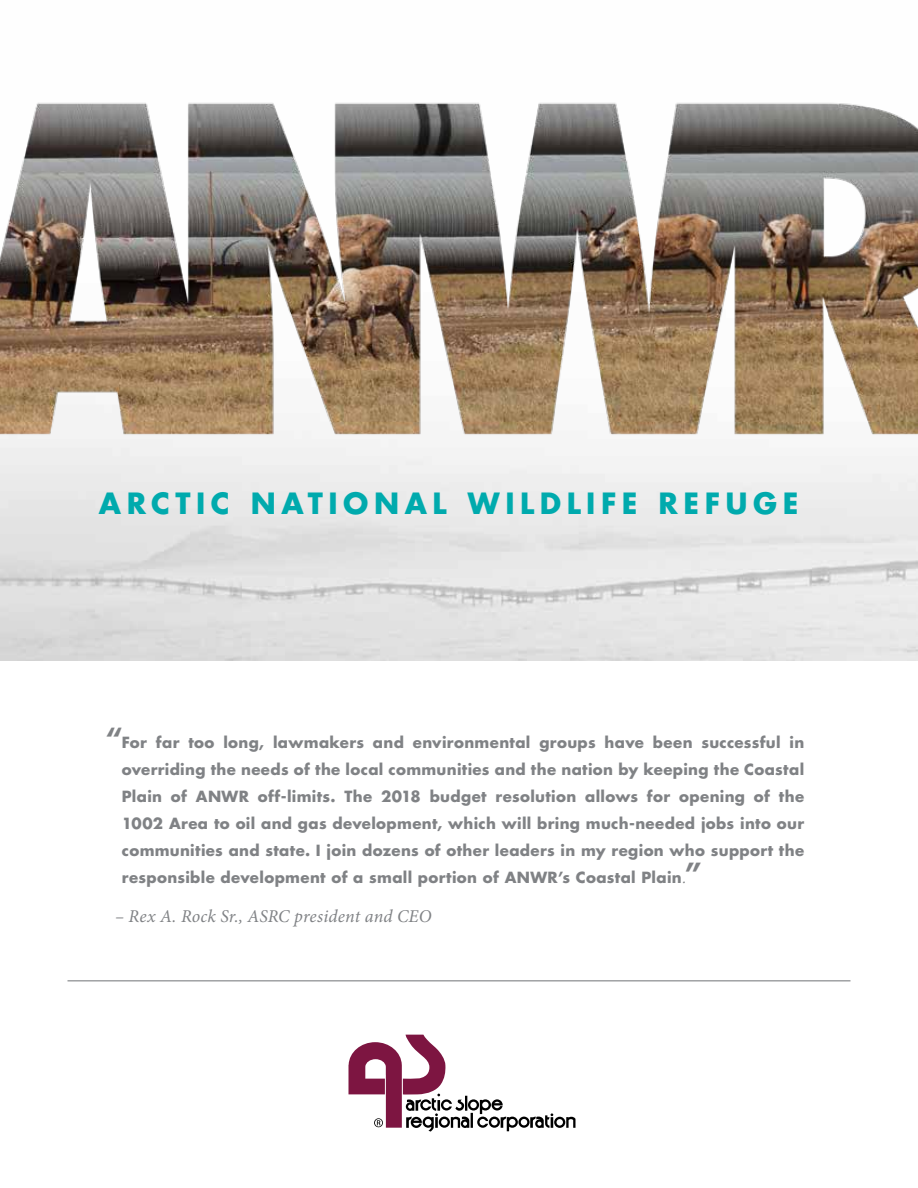
<style>
.page{position:relative;width:918px;height:1188px;background:#fff}
.page>*{position:absolute;margin:0;border:0;box-sizing:border-box;transform-origin:0 0}
.t1{font:700 28.5px "Futura";letter-spacing:.195em;color:#00aaad}
.t2{font:italic 18px "Minion Pro";letter-spacing:.005em;color:#808285}
.t3{font:700 15px/27px "Futura";letter-spacing:.025em;color:#808285;text-align:justify}
.s1{font-size:27px}
.s2{font-weight:400;font-style:italic}
</style>
<div class="page">
<svg style="left:349px;top:1035px;width:226px;height:97px"></svg>
<img style="left:0;top:102px;width:918px;height:344px">
<hr style="left:68px;top:980px;width:782px;height:1px;background:#808285">
<h1 class="t1" style="left:99px;top:483px;width:701px">ARCTIC NATIONAL WILDLIFE REFUGE</h1>
<p class="t3" style="left:122px;top:728px;width:684px;text-indent:-16px"><span class="s1">“</span>For far too long, lawmakers and environmental groups have been successful in overriding the needs of the local communities and the nation by keeping the Coastal Plain of ANWR off-limits. The 2018 budget resolution allows for opening of the 1002 Area to oil and gas development, which will bring much-needed jobs into our communities and state. I join dozens of other leaders in my region who support the responsible development of a small portion of ANWR’s Coastal Plain<span class="s2">.</span><span class="s1">”</span></p>
<p class="t2" style="left:115px;top:904px;width:318px">– Rex A. Rock Sr., ASRC president and CEO</p>
</div>
